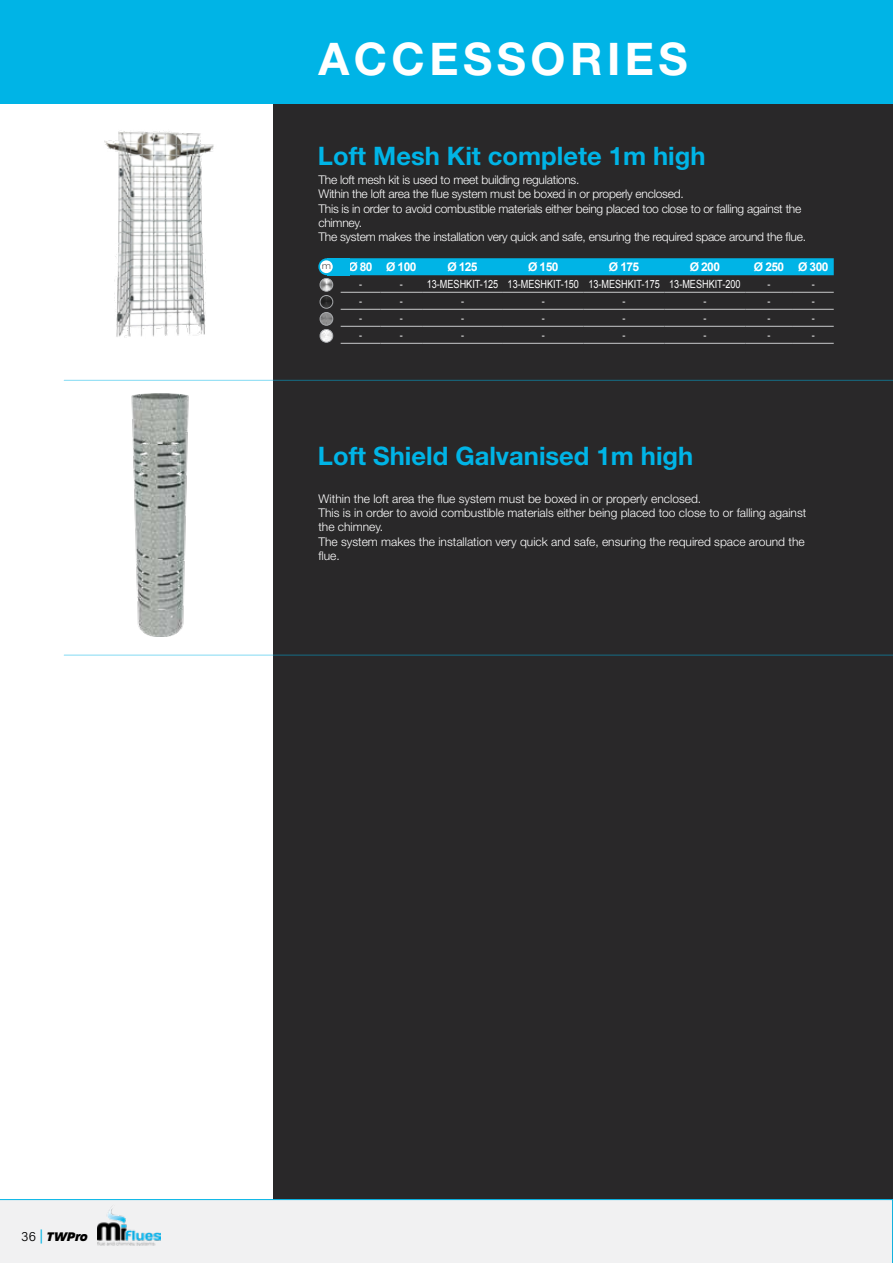
<style>
.page{position:relative;width:893px;height:1263px;background:#fff}
.page>*{position:absolute;margin:0;border:0;box-sizing:border-box;transform-origin:0 0}
.t1{font:700 45px "Helvetica Neue LT Pro";letter-spacing:.1em;color:#fff}
.t2{font:700 25.5px "Helvetica Neue LT Pro";color:#00b4e6}
.t3{font:italic 800 13.5px "Paralucent";color:#000}
.t4{font:300 12px/14.4px "Helvetica Neue LT Pro";letter-spacing:-.02em;color:#fff}
.t5{font:300 12px/14.4px "Helvetica Neue LT Pro";color:#fff}
.t6{font:700 12px "Arial";letter-spacing:-.05em;color:#fff}
.t7{font:11.25px "Arial";color:#fff;scale:.81 1}
.t8{font:100 expanded 9px "Helvetica Neue LT Pro";color:#000}
.s1{font-family:"Acumin Pro";font-weight:300;font-style:normal}
.s2{font-family:"Acumin Pro";font-weight:400;font-style:normal;color:#00b4e6}
</style>
<div class="page">
<div style="left:273px;top:0;width:620px;height:1263px;background:#292829"></div>
<div style="left:0;top:0;width:893px;height:103px;background:#00b4e6"></div>
<hr style="left:64px;top:380px;width:829px;height:1px;background:#00b4e6">
<hr style="left:64px;top:655px;width:829px;height:1px;background:#00b4e6">
<div style="left:350px;top:258px;width:484px;height:17px;background:#00b4e6"></div>
<hr style="left:341px;top:292px;width:39px;height:1px;background:#c9cacc">
<hr style="left:380px;top:292px;width:42px;height:1px;background:#c9cacc">
<hr style="left:422px;top:292px;width:81px;height:1px;background:#c9cacc">
<hr style="left:503px;top:292px;width:81px;height:1px;background:#c9cacc">
<hr style="left:584px;top:292px;width:80px;height:1px;background:#c9cacc">
<hr style="left:664px;top:292px;width:81px;height:1px;background:#c9cacc">
<hr style="left:745px;top:292px;width:48px;height:1px;background:#c9cacc">
<hr style="left:793px;top:292px;width:41px;height:1px;background:#c9cacc">
<hr style="left:341px;top:309px;width:39px;height:1px;background:#c9cacc">
<hr style="left:380px;top:309px;width:42px;height:1px;background:#c9cacc">
<hr style="left:422px;top:309px;width:81px;height:1px;background:#c9cacc">
<hr style="left:503px;top:309px;width:81px;height:1px;background:#c9cacc">
<hr style="left:584px;top:309px;width:80px;height:1px;background:#c9cacc">
<hr style="left:664px;top:309px;width:81px;height:1px;background:#c9cacc">
<hr style="left:745px;top:309px;width:48px;height:1px;background:#c9cacc">
<hr style="left:793px;top:309px;width:41px;height:1px;background:#c9cacc">
<hr style="left:341px;top:326px;width:39px;height:1px;background:#c9cacc">
<hr style="left:380px;top:326px;width:42px;height:1px;background:#c9cacc">
<hr style="left:422px;top:326px;width:81px;height:1px;background:#c9cacc">
<hr style="left:503px;top:326px;width:81px;height:1px;background:#c9cacc">
<hr style="left:584px;top:326px;width:80px;height:1px;background:#c9cacc">
<hr style="left:664px;top:326px;width:81px;height:1px;background:#c9cacc">
<hr style="left:745px;top:326px;width:48px;height:1px;background:#c9cacc">
<hr style="left:793px;top:326px;width:41px;height:1px;background:#c9cacc">
<hr style="left:341px;top:343px;width:39px;height:1px;background:#c9cacc">
<hr style="left:380px;top:343px;width:42px;height:1px;background:#c9cacc">
<hr style="left:422px;top:343px;width:81px;height:1px;background:#c9cacc">
<hr style="left:503px;top:343px;width:81px;height:1px;background:#c9cacc">
<hr style="left:584px;top:343px;width:80px;height:1px;background:#c9cacc">
<hr style="left:664px;top:343px;width:81px;height:1px;background:#c9cacc">
<hr style="left:745px;top:343px;width:48px;height:1px;background:#c9cacc">
<hr style="left:793px;top:343px;width:41px;height:1px;background:#c9cacc">
<svg style="left:320px;top:278px;width:13px;height:63px"></svg>
<div style="left:320px;top:329px;width:13px;height:14px;border:1px solid #a7a9ac;border-radius:50%"></div>
<div style="left:327px;top:258px;width:23px;height:17px;background:#00b4e6"></div>
<svg style="left:318px;top:258px;width:17px;height:17px"></svg>
<div style="left:320px;top:260px;width:13px;height:13px;background:#fff;border-radius:50%"></div>
<img style="left:131px;top:394px;width:58px;height:243px">
<img style="left:104px;top:131px;width:110px;height:207px">
<div style="left:0;top:1199px;width:893px;height:64px;background:#f1f1f2"></div>
<img style="left:98px;top:1204px;width:62px;height:41px">
<h1 class="t1" style="left:318px;top:31px;width:371px">ACCESSORIES</h1>
<h2 class="t2" style="left:318px;top:140px;width:389px">Loft Mesh Kit complete 1m high</h2>
<p class="t4" style="left:318px;top:172px;width:489px">The loft mesh kit is used to meet building regulations.<br>Within the loft area the flue system must be boxed in or properly enclosed.<br>This is in order to avoid combustible materials either being placed too close to or falling against the chimney.<br>The system makes the installation very quick and safe, ensuring the required space around the flue.</p>
<p class="t8" style="left:322px;top:261px;width:10px">m</p>
<p class="t6" style="left:348px;top:259px;width:69px">Ø 80 Ø 100</p>
<p class="t6" style="left:447px;top:259px;width:32px">Ø 125</p>
<p class="t6" style="left:528px;top:259px;width:32px">Ø 150</p>
<p class="t6" style="left:609px;top:259px;width:32px">Ø 175</p>
<p class="t6" style="left:690px;top:259px;width:32px">Ø 200</p>
<p class="t6" style="left:754px;top:259px;width:76px">Ø 250 Ø 300</p>
<p class="t7" style="left:359px;top:277px;width:5px">-</p>
<p class="t7" style="left:400px;top:277px;width:422px">- 13-MESHKIT-125 13-MESHKIT-150 13-MESHKIT-175 13-MESHKIT-200</p>
<p class="t7" style="left:768px;top:277px;width:5px">-</p>
<p class="t7" style="left:812px;top:277px;width:5px">-</p>
<p class="t7" style="left:359px;top:294px;width:5px">-</p>
<p class="t7" style="left:400px;top:294px;width:5px">-</p>
<p class="t7" style="left:461px;top:294px;width:5px">-</p>
<p class="t7" style="left:542px;top:294px;width:5px">-</p>
<p class="t7" style="left:623px;top:294px;width:5px">-</p>
<p class="t7" style="left:703px;top:294px;width:5px">-</p>
<p class="t7" style="left:768px;top:294px;width:5px">-</p>
<p class="t7" style="left:812px;top:294px;width:5px">-</p>
<p class="t7" style="left:359px;top:311px;width:5px">-</p>
<p class="t7" style="left:400px;top:311px;width:5px">-</p>
<p class="t7" style="left:461px;top:311px;width:5px">-</p>
<p class="t7" style="left:542px;top:311px;width:5px">-</p>
<p class="t7" style="left:623px;top:311px;width:5px">-</p>
<p class="t7" style="left:703px;top:311px;width:5px">-</p>
<p class="t7" style="left:768px;top:311px;width:5px">-</p>
<p class="t7" style="left:812px;top:311px;width:5px">-</p>
<p class="t7" style="left:359px;top:328px;width:5px">-</p>
<p class="t7" style="left:400px;top:328px;width:5px">-</p>
<p class="t7" style="left:461px;top:328px;width:5px">-</p>
<p class="t7" style="left:542px;top:328px;width:5px">-</p>
<p class="t7" style="left:623px;top:328px;width:5px">-</p>
<p class="t7" style="left:703px;top:328px;width:5px">-</p>
<p class="t7" style="left:768px;top:328px;width:5px">-</p>
<p class="t7" style="left:812px;top:328px;width:5px">-</p>
<h2 class="t2" style="left:318px;top:440px;width:377px">Loft Shield Galvanised 1m high</h2>
<p class="t5" style="left:318px;top:491px;width:489px">Within the loft area the flue system must be boxed in or properly enclosed.<br>This is in order to avoid combustible materials either being placed too close to or falling against the chimney.<br>The system makes the installation very quick and safe, ensuring the required space around the flue.</p>
<p class="t3" style="left:21px;top:1228px;width:68px"><span class="s1">36</span> <span class="s2">|</span> TWPro</p>
</div>
